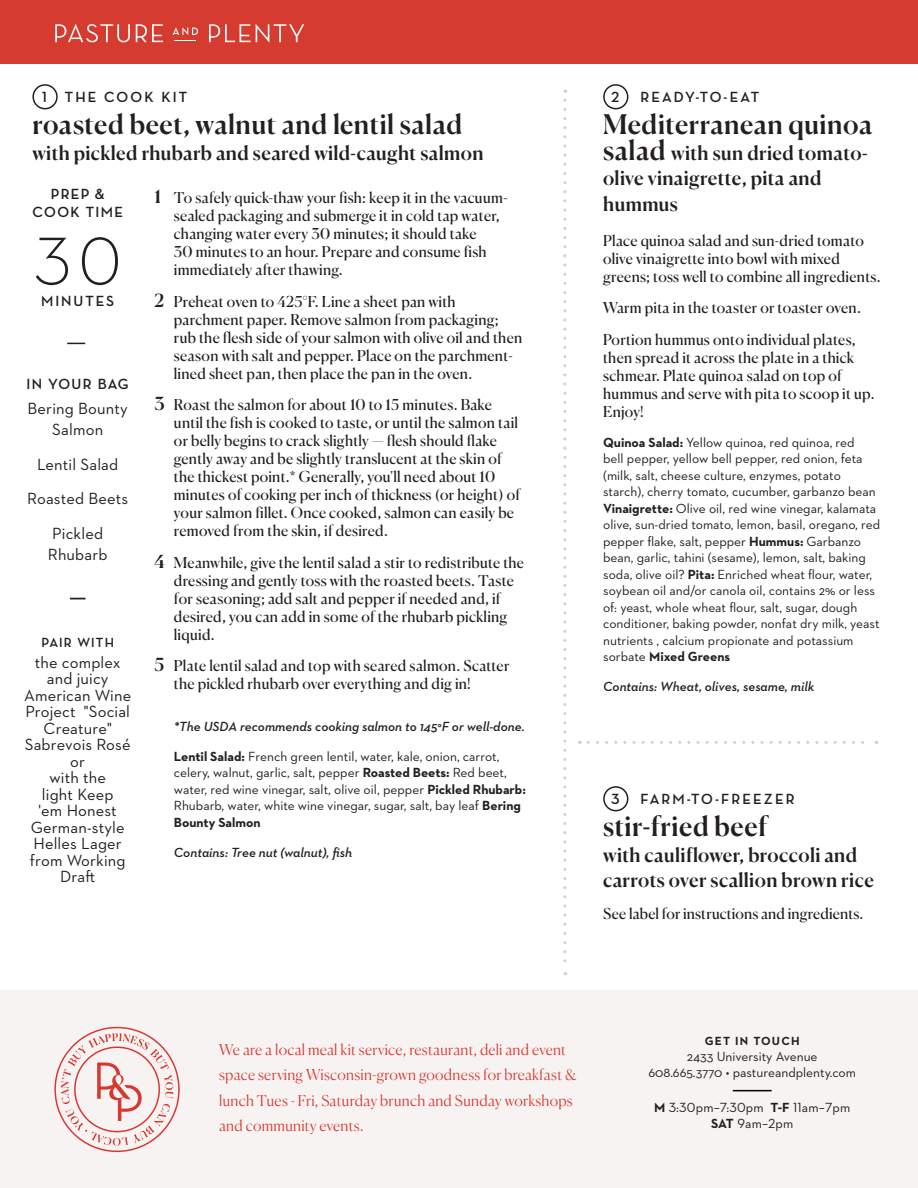
<style>
.page{position:relative;width:918px;height:1188px;background:#fff}
.page>*{position:absolute;margin:0;border:0;box-sizing:border-box;transform-origin:0 0}
.t1{font:300 69px "Neutraface 2 Text";color:#231f20}
.t2{font:500 27px "Canela";letter-spacing:.015em;color:#231f20}
.t3{font:500 19.5px/25.5px "Canela";letter-spacing:.015em;color:#231f20}
.List_of_Ingredients{font:16.5px/16.5px "Neutraface 2 Text";letter-spacing:.01em;color:#231f20;text-align:center}
.t4{font:15px/18px "Canela";letter-spacing:.015em;color:#231f20}
.t5{font:300 15px/25.5px "Canela";letter-spacing:.02em;color:#d73830}
.List_of_Ingredients-2{font:700 15px "Neutraface Display";letter-spacing:.13em;color:#231f20}
.List_of_Ingredients-3{font:700 15px/18px "Neutraface Display";letter-spacing:.09em;color:#231f20;text-align:center}
.List_of_Ingredients-4{font:700 15px "Neutraface Display";letter-spacing:.08em;color:#231f20}
.t6{font:13.5px/16.5px "Neutraface 2 Text";color:#231f20}
.t7{font:italic 600 13.5px "Neutraface 2 Text";color:#231f20}
.List_of_Ingredients-5{font:700 13.5px "Neutraface Display";letter-spacing:.09em;color:#231f20}
.t8{font:700 12px "Neutraface 2 Text";letter-spacing:.1em;color:#231f20}
.s1{font-weight:500;font-size:18px}
.s2{font-weight:700}
.s3{font-size:27px}
</style>
<div class="page">
<div style="left:0;top:991px;width:918px;height:197px;background:#f7f3f2"></div>
<div style="left:0;top:0;width:918px;height:64px;background:#d63b30"></div>
<svg style="left:55px;top:24px;width:75px;height:18px"></svg>
<svg style="left:136px;top:24px;width:27px;height:18px"></svg>
<svg style="left:173px;top:27px;width:25px;height:14px"></svg>
<svg style="left:209px;top:24px;width:95px;height:19px"></svg>
<svg style="left:54px;top:1027px;width:126px;height:125px"></svg>
<div style="left:32px;top:84px;width:26px;height:25px;border:2px solid #231f20;border-radius:50%"></div>
<div style="left:603px;top:84px;width:25px;height:25px;border:2px solid #231f20;border-radius:50%"></div>
<div style="left:603px;top:786px;width:25px;height:25px;border:2px solid #231f20;border-radius:50%"></div>
<svg style="left:563px;top:100px;width:3px;height:875px"></svg>
<svg style="left:67px;top:343px;width:18px;height:1px"></svg>
<svg style="left:70px;top:598px;width:16px;height:1px"></svg>
<svg style="left:588px;top:741px;width:289px;height:3px"></svg>
<hr style="left:733px;top:1090px;width:39px;height:1px;background:#000">
<p class="List_of_Ingredients-2" style="left:42px;top:88px;width:6px">1</p>
<p class="List_of_Ingredients-2" style="left:65px;top:89px;width:124px">THE COOK KIT</p>
<p class="t2" style="left:32px;top:103px;width:431px">roasted beet, walnut and lentil salad</p>
<p class="t3" style="left:32px;top:138px;width:453px">with pickled rhubarb and seared wild-caught salmon</p>
<p class="List_of_Ingredients-3" style="left:33px;top:186px;width:92px">PREP &amp;<br>COOK TIME</p>
<p class="t1" style="left:34px;top:218px;width:89px">30</p>
<p class="List_of_Ingredients-2" style="left:41px;top:293px;width:75px">MINUTES</p>
<p class="List_of_Ingredients-4" style="left:27px;top:376px;width:104px">IN YOUR BAG</p>
<p class="List_of_Ingredients" style="left:28px;top:398px;width:102px;line-height:21px">Bering Bounty<br>Salmon</p>
<p class="List_of_Ingredients" style="left:37px;top:456px;width:83px">Lentil Salad</p>
<p class="List_of_Ingredients" style="left:27px;top:490px;width:102px">Roasted Beets</p>
<p class="List_of_Ingredients" style="left:48px;top:523px;width:61px;line-height:21px;text-align:left">Pickled<br>Rhubarb</p>
<p class="List_of_Ingredients-5" style="left:41px;top:635px;width:74px">PAIR WITH</p>
<p class="List_of_Ingredients" style="left:24px;top:654px;width:109px">the complex and juicy<br>American Wine<br>Project "Social<br>Creature"<br>Sabrevois Rosé or</p>
<p class="List_of_Ingredients" style="left:30px;top:769px;width:97px">with the<br>light Keep 'em Honest<br>German-style<br>Helles Lager from Working<br>Draft</p>
<p class="t4" style="left:174px;top:188px;width:335px;text-indent:-19px"><span class="s1">1</span> To safely quick-thaw your fish: keep it in the vacuum&shy;sealed packaging and submerge it in cold tap water, changing water every 30 minutes; it should take<br>30 minutes to an hour. Prepare and consume fish immediately after thawing.</p>
<p class="t4" style="left:174px;top:291px;width:350px;text-indent:-19px"><span class="s1">2</span> Preheat oven to 425°F. Line a sheet pan with parchment paper. Remove salmon from packaging; rub the flesh side of your salmon with olive oil and then season with salt and pepper. Place on the parchment&shy;lined sheet pan, then place the pan in the oven.</p>
<p class="t4" style="left:174px;top:395px;width:348px;text-indent:-19px"><span class="s1">3</span> Roast the salmon for about 10 to 15 minutes. Bake until the fish is cooked to taste, or until the salmon tail or belly begins to crack slightly — flesh should flake gently away and be slightly translucent at the skin of the thickest point.* Generally, you'll need about 10 minutes of cooking per inch of thickness (or height) of your salmon fillet. Once cooked, salmon can easily be removed from the skin, if desired.</p>
<p class="t4" style="left:174px;top:552px;width:352px;text-indent:-19px"><span class="s1">4</span> Meanwhile, give the lentil salad a stir to redistribute the dressing and gently toss with the roasted beets. Taste for seasoning; add salt and pepper if needed and, if desired, you can add in some of the rhubarb pickling liquid.</p>
<p class="t4" style="left:174px;top:656px;width:337px;text-indent:-19px"><span class="s1">5</span> Plate lentil salad and top with seared salmon. Scatter the pickled rhubarb over everything and dig in!</p>
<p class="t7" style="left:174px;top:717px;width:352px">*The USDA recommends cooking salmon to 145°F or well-done.</p>
<p class="t6" style="left:174px;top:748px;width:353px"><span class="s2">Lentil Salad:</span> French green lentil, water, kale, onion, carrot, celery, walnut, garlic, salt, pepper <span class="s2">Roasted Beets:</span> Red beet, water, red wine vinegar, salt, olive oil, pepper <span class="s2">Pickled Rhubarb:<br></span>Rhubarb, water, white wine vinegar, sugar, salt, bay leaf <span class="s2">Bering Bounty Salmon</span></p>
<p class="t7" style="left:174px;top:843px;width:180px">Contains: Tree nut (walnut), fish</p>
<p class="List_of_Ingredients-2" style="left:611px;top:88px;width:10px">2</p>
<p class="List_of_Ingredients-2" style="left:640px;top:89px;width:120px">READY-TO-EAT</p>
<p class="t2" style="left:603px;top:103px;width:271px">Mediterranean quinoa</p>
<p class="t3" style="left:603px;top:138px;width:266px"><span class="s3">salad</span> with sun dried tomato&shy;olive vinaigrette, pita and hummus</p>
<p class="t4" style="left:603px;top:230px;width:279px">Place quinoa salad and sun-dried tomato olive vinaigrette into bowl with mixed greens; toss well to combine all ingredients.</p>
<p class="t4" style="left:603px;top:297px;width:259px">Warm pita in the toaster or toaster oven.</p>
<p class="t4" style="left:603px;top:329px;width:273px">Portion hummus onto individual plates, then spread it across the plate in a thick schmear. Plate quinoa salad on top of hummus and serve with pita to scoop it up.<br>Enjoy!</p>
<p class="t6" style="left:603px;top:434px;width:279px"><span class="s2">Quinoa Salad:</span> Yellow quinoa, red quinoa, red<br>bell pepper, yellow bell pepper, red onion, feta (milk, salt, cheese culture, enzymes, potato starch), cherry tomato, cucumber, garbanzo bean <span class="s2">Vinaigrette:</span> Olive oil, red wine vinegar, kalamata olive, sun-dried tomato, lemon, basil, oregano, red pepper flake, salt, pepper <span class="s2">Hummus:</span> Garbanzo bean, garlic, tahini (sesame), lemon, salt, baking soda, olive oil? <span class="s2">Pita:</span> Enriched wheat flour, water, soybean oil and/or canola oil, contains 2% or less of: yeast, whole wheat flour, salt, sugar, dough conditioner, baking powder, nonfat dry milk, yeast nutrients , calcium propionate and potassium sorbate <span class="s2">Mixed Greens</span></p>
<p class="t7" style="left:603px;top:678px;width:213px">Contains: Wheat, olives, sesame, milk</p>
<p class="List_of_Ingredients-2" style="left:611px;top:790px;width:10px">3</p>
<p class="List_of_Ingredients-2" style="left:640px;top:790px;width:156px">FARM-TO-FREEZER</p>
<p class="t2" style="left:603px;top:805px;width:166px">stir-fried beef</p>
<p class="t3" style="left:603px;top:840px;width:272px">with cauliflower, broccoli and carrots over scallion brown rice</p>
<p class="t4" style="left:603px;top:904px;width:262px">See label for instructions and ingredients.</p>
<p class="t5" style="left:219px;top:1035px;width:359px">We are a local meal kit service, restaurant, deli and event space serving Wisconsin-grown goodness for breakfast &amp; lunch Tues - Fri, Saturday brunch and Sunday workshops and community events.</p>
<p class="t8" style="left:705px;top:1033px;width:97px">GET IN TOUCH</p>
<p class="t6" style="left:687px;top:1048px;width:132px">2433 University Avenue</p>
<p class="t6" style="left:648px;top:1064px;width:209px">608.665.3770 • pastureandplenty.com</p>
<p class="t6" style="left:654px;top:1099px;width:198px"><span class="s2">M</span> 3:30pm–7:30pm <span class="s2">T-F</span> 11am–7pm</p>
<p class="t6" style="left:711px;top:1115px;width:84px"><span class="s2">SAT</span> 9am–2pm</p>
</div>
